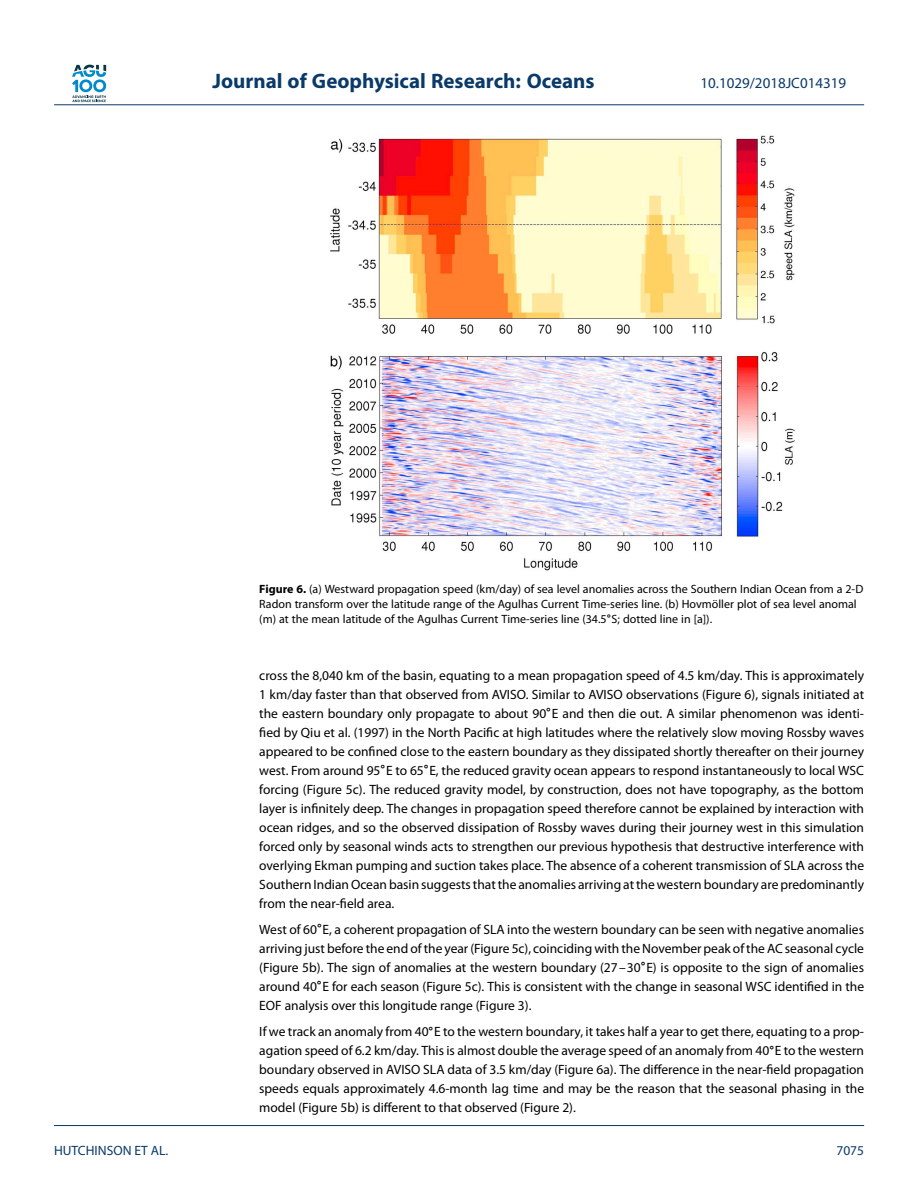
<style>
.page{position:relative;width:918px;height:1188px;background:#fff}
.page>*{position:absolute;margin:0;border:0;box-sizing:border-box;transform-origin:0 0}
.t1{font:700 21px "Myriad Pro";color:#0a3a69}
.t2{font:15px "Myriad Pro";color:#0a3a69}
.t3{font:13.5px/19px "Myriad Pro";color:#000;text-align:justify}
.t4{font:13.5px "Myriad Pro";color:#0a3a69}
.t5{font:12px/15px "Myriad Pro";color:#000}
.s1{font-weight:700}
</style>
<div class="page">
<svg style="left:72px;top:65px;width:34px;height:37px"></svg>
<hr style="left:54px;top:104px;width:810px;height:1px;background:#0a3a69">
<img style="left:330px;top:135px;width:465px;height:436px">
<hr style="left:54px;top:1125px;width:810px;height:1px;background:#0a3a69">
<h1 class="t1" style="left:212px;top:73px;width:384px">Journal of Geophysical Research: Oceans</h1>
<p class="t2" style="left:701px;top:78px;width:147px">10.1029/2018JC014319</p>
<p class="t5" style="left:259px;top:582px;width:606px"><span class="s1">Figure 6.</span> (a) Westward propagation speed (km/day) of sea level anomalies across the Southern Indian Ocean from a 2-D<br>Radon transform over the latitude range of the Agulhas Current Time-series line. (b) Hovmöller plot of sea level anomal (m) at the mean latitude of the Agulhas Current Time-series line (34.5<sup>∘</sup>S; dotted line in [a]).</p>
<p class="t3" style="left:259px;top:667px;width:606px">cross the 8,040 km of the basin, equating to a mean propagation speed of 4.5 km/day. This is approximately 1 km/day faster than that observed from AVISO. Similar to AVISO observations (Figure 6), signals initiated at the eastern boundary only propagate to about 90<sup>∘</sup>E and then die out. A similar phenomenon was identi&shy;fied by Qiu et al. (1997) in the North Pacific at high latitudes where the relatively slow moving Rossby waves appeared to be confined close to the eastern boundary as they dissipated shortly thereafter on their journey west. From around 95<sup>∘</sup>E to 65<sup>∘</sup>E, the reduced gravity ocean appears to respond instantaneously to local WSC forcing (Figure 5c). The reduced gravity model, by construction, does not have topography, as the bottom layer is infinitely deep. The changes in propagation speed therefore cannot be explained by interaction with ocean ridges, and so the observed dissipation of Rossby waves during their journey west in this simulation forced only by seasonal winds acts to strengthen our previous hypothesis that destructive interference with overlying Ekman pumping and suction takes place. The absence of a coherent transmission of SLA across the Southern Indian Ocean basin suggests that the anomalies arriving at the western boundary are predominantly from the near-field area.</p>
<p class="t3" style="left:259px;top:921px;width:606px">West of 60<sup>∘</sup>E, a coherent propagation of SLA into the western boundary can be seen with negative anomalies arriving just before the end of the year (Figure 5c), coinciding with the November peak of the AC seasonal cycle (Figure 5b). The sign of anomalies at the western boundary (27–30<sup>∘</sup>E) is opposite to the sign of anomalies around 40<sup>∘</sup>E for each season (Figure 5c). This is consistent with the change in seasonal WSC identified in the EOF analysis over this longitude range (Figure 3).</p>
<p class="t3" style="left:259px;top:1024px;width:606px">If we track an anomaly from 40<sup>∘</sup>E to the western boundary, it takes half a year to get there, equating to a prop&shy;agation speed of 6.2 km/day. This is almost double the average speed of an anomaly from 40<sup>∘</sup>E to the western boundary observed in AVISO SLA data of 3.5 km/day (Figure 6a). The difference in the near-field propagation speeds equals approximately 4.6-month lag time and may be the reason that the seasonal phasing in the model (Figure 5b) is different to that observed (Figure 2).</p>
<p class="t4" style="left:54px;top:1145px;width:116px">HUTCHINSON ET AL.</p>
<p class="t4" style="left:836px;top:1145px;width:29px">7075</p>
</div>
